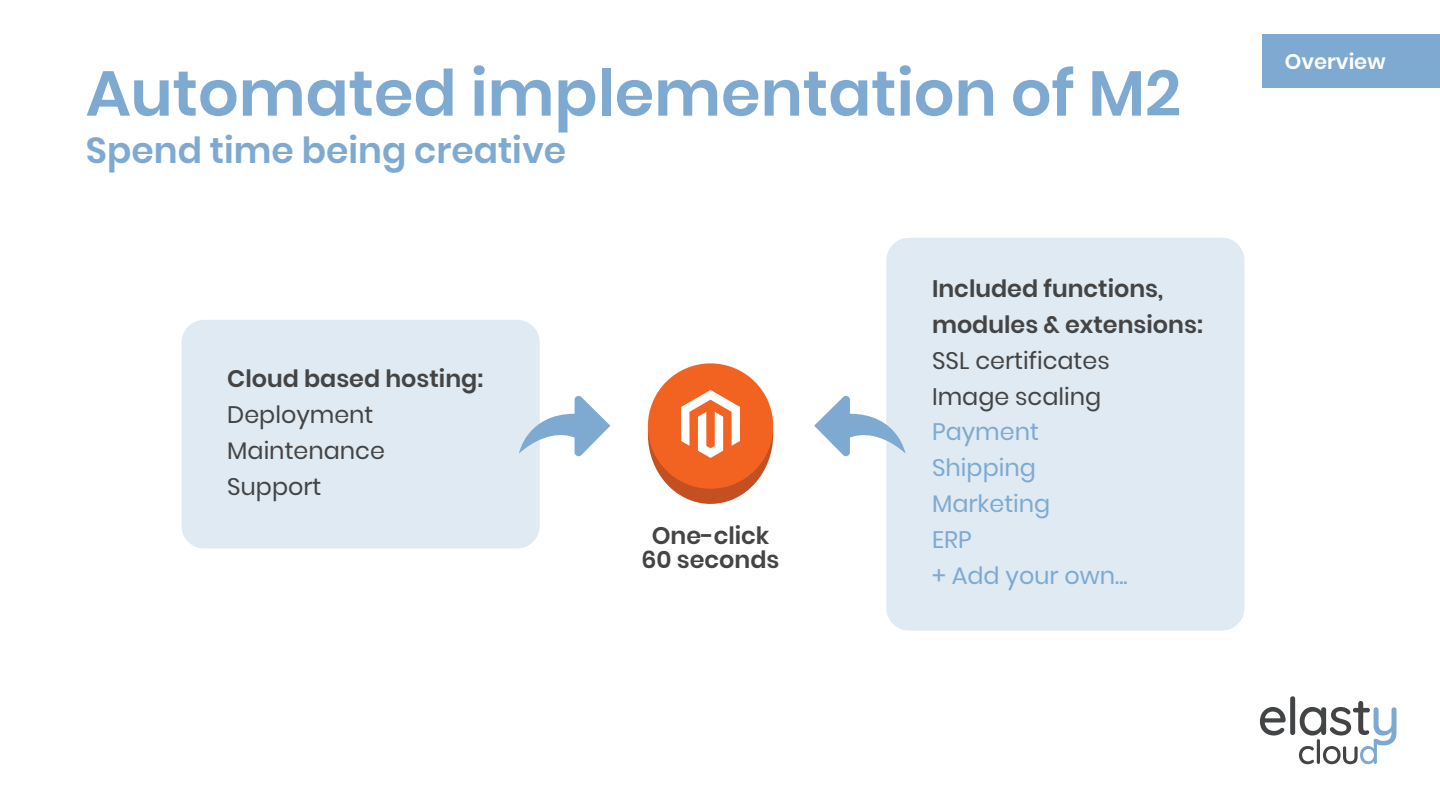
<style>
.page{position:relative;width:1440px;height:810px;background:#fff}
.page>*{position:absolute;margin:0;border:0;box-sizing:border-box;transform-origin:0 0}
.t1{font:600 63.75px "Poppins";color:#7eaad1}
.t2{font:600 36px "Poppins";color:#7eaad1}
.t3{font:23.85px/35.8px "Poppins";color:#7eaad1}
.t4{font:23.85px/35.8px "Poppins";color:#444}
.t5{font:600 23.85px/23.9px "Poppins";color:#444;text-align:center}
.t6{font:600 21px "Poppins";color:#fff}
.s1{font-weight:600}
.s2{font-weight:600;color:#444}
.s3{color:#444}
</style>
<div class="page">
<svg style="left:1260px;top:696px;width:136px;height:68px"></svg>
<div style="left:182px;top:320px;width:358px;height:229px;background:#dfeaf3;border-radius:23px"></div>
<div style="left:886px;top:238px;width:359px;height:393px;background:#dfeaf3;border-radius:23px"></div>
<div style="left:648px;top:364px;width:125px;height:140px;background:#c45022;border-radius:50%"></div>
<div style="left:648px;top:363px;width:125px;height:126px;background:#f26322;border-radius:50%"></div>
<svg style="left:681px;top:390px;width:59px;height:68px"></svg>
<svg style="left:519px;top:395px;width:91px;height:62px"></svg>
<svg style="left:814px;top:396px;width:92px;height:61px"></svg>
<div style="left:1262px;top:34px;width:178px;height:54px;background:#7eaad1"></div>
<p class="t1" style="left:86px;top:56px;width:1097px">Automated implementation of M2</p>
<p class="t2" style="left:86px;top:130px;width:482px">Spend time being creative</p>
<p class="t4" style="left:227px;top:361px;width:257px"><span class="s1">Cloud based hosting:<br></span>Deployment<br>Maintenance<br>Support</p>
<p class="t5" style="left:642px;top:524px;width:139px">One-click<br>60 seconds</p>
<p class="t3" style="left:932px;top:271px;width:272px"><span class="s2">Included functions, modules &amp; extensions:<br></span><span class="s3">SSL certificates<br>Image scaling<br></span>Payment<br>Shipping<br>Marketing<br>ERP<br>+ Add your own...</p>
<p class="t6" style="left:1285px;top:49px;width:102px">Overview</p>
</div>
